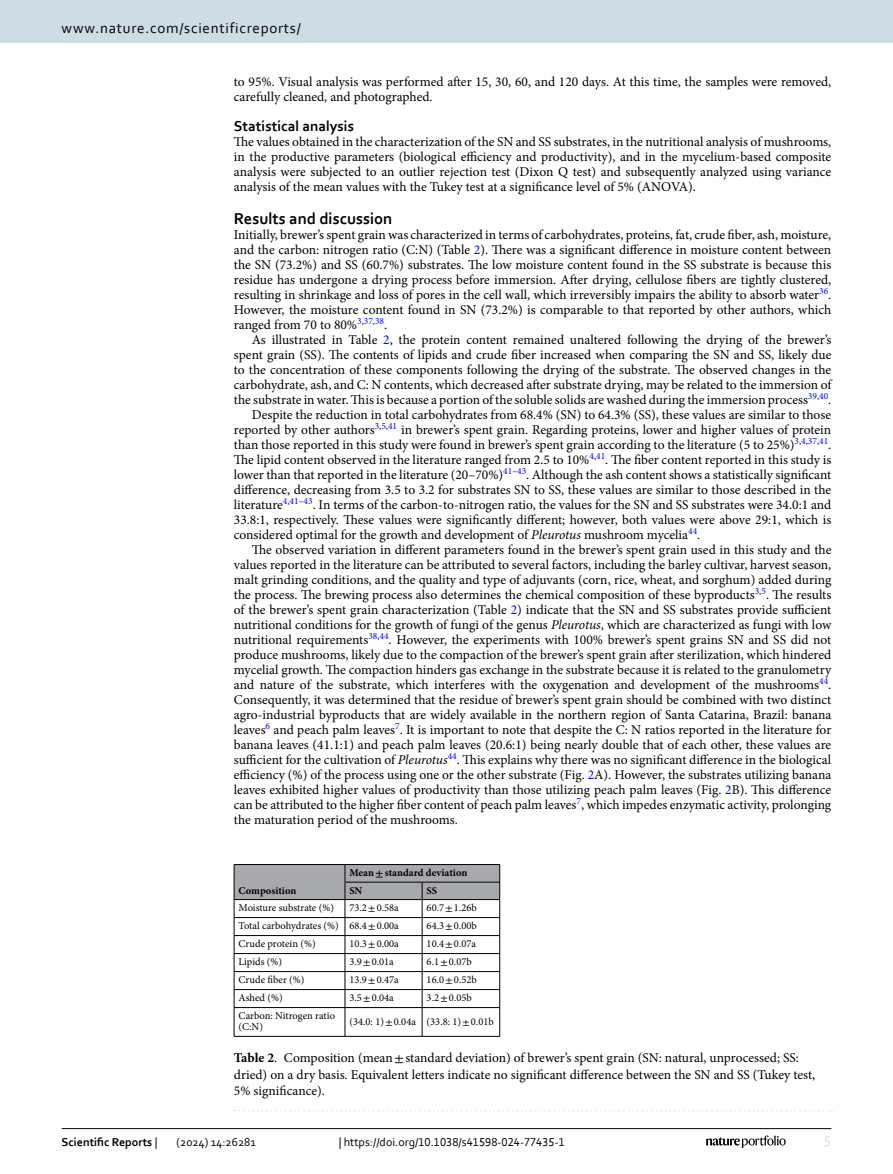
<style>
.page{position:relative;width:893px;height:1174px;background:#fff}
.page>*{position:absolute;margin:0;border:0;box-sizing:border-box;transform-origin:0 0}
.Head_1{font:700 16.5px "Corbel";color:#000}
.t1{font:15px "Corbel";letter-spacing:.05em;color:#000}
.Head_2{font:700 15px "Corbel";color:#000}
.t2{font:15px "Corbel";color:#d9e4eb}
.Body_Text_Indent{font:13.5px/15px "Minion Pro";letter-spacing:-.005em;color:#000;text-align:justify}
.Body_Text{font:13.5px/15px "Minion Pro";letter-spacing:-.005em;color:#000;text-align:justify}
.Table_Caption{font:13.5px/16.5px "Minion Pro";color:#000}
.t3{font:12px "Corbel";color:#000}
.t4{font:700 12px "Corbel";color:#000}
.Table_Body{font:10.5px/11.2px "Minion Pro";color:#000}
.Table_Head{font:700 10.5px "Minion Pro";letter-spacing:-.005em;color:#000}
.s1{color:#00f}
.s2{font-style:italic}
.s3{font-family:"STIX"}
.s4{font-weight:700}
.s5{font-weight:400}
</style>
<div class="page">
<hr style="left:345px;top:1036px;width:77px;height:1px;background:#000">
<svg style="left:234px;top:864px;width:266px;height:172px"></svg>
<hr style="left:422px;top:1036px;width:78px;height:1px;background:#000">
<hr style="left:234px;top:1036px;width:111px;height:1px;background:#000">
<svg style="left:235px;top:1110px;width:597px;height:1px"></svg>
<hr style="left:62px;top:1128px;width:769px;height:1px;background:#000">
<svg style="left:706px;top:1135px;width:80px;height:12px"></svg>
<div style="left:0;top:0;width:893px;height:43px;background:#cedde4"></div>
<p class="t1" style="left:62px;top:18px;width:241px">www.nature.com/scientificreports/</p>
<p class="Body_Text_Indent" style="left:234px;top:74px;width:599px">to 95%. Visual analysis was performed after 15, 30, 60, and 120 days. At this time, the samples were removed, carefully cleaned, and photographed.</p>
<p class="Head_2" style="left:234px;top:116px;width:122px">Statistical analysis</p>
<p class="Body_Text" style="left:234px;top:134px;width:599px">The values obtained in the characterization of the SN and SS substrates, in the nutritional analysis of mushrooms, in the productive parameters (biological efficiency and productivity), and in the mycelium-based composite analysis were subjected to an outlier rejection test (Dixon Q test) and subsequently analyzed using variance analysis of the mean values with the Tukey test at a significance level of 5% (ANOVA).</p>
<p class="Head_1" style="left:234px;top:208px;width:160px">Results and discussion</p>
<p class="Body_Text" style="left:234px;top:227px;width:599px">Initially, brewer’s spent grain was characterized in terms of carbohydrates, proteins, fat, crude fiber, ash, moisture, and the carbon: nitrogen ratio (C:N) (Table <span class="s1">2</span>). There was a significant difference in moisture content between the SN (73.2%) and SS (60.7%) substrates. The low moisture content found in the SS substrate is because this residue has undergone a drying process before immersion. After drying, cellulose fibers are tightly clustered, resulting in shrinkage and loss of pores in the cell wall, which irreversibly impairs the ability to absorb water<sup>36</sup>.<br>However, the moisture content found in SN (73.2%) is comparable to that reported by other authors, which ranged from 70 to 80%<sup>3</sup><sup>,</sup><sup>37</sup><sup>,</sup><sup>38</sup>.</p>
<p class="Body_Text_Indent" style="left:234px;top:332px;width:599px;text-indent:18px">As illustrated in Table <span class="s1">2</span>, the protein content remained unaltered following the drying of the brewer’s spent grain (SS). The contents of lipids and crude fiber increased when comparing the SN and SS, likely due to the concentration of these components following the drying of the substrate. The observed changes in the carbohydrate, ash, and C: N contents, which decreased after substrate drying, may be related to the immersion of the substrate in water. This is because a portion of the soluble solids are washed during the immersion process<sup>39</sup><sup>,</sup><sup>40</sup>.</p>
<p class="Body_Text_Indent" style="left:234px;top:407px;width:599px;text-indent:18px">Despite the reduction in total carbohydrates from 68.4% (SN) to 64.3% (SS), these values are similar to those reported by other authors<sup>3</sup><sup>,</sup><sup>5</sup><sup>,</sup><sup>41</sup> in brewer’s spent grain. Regarding proteins, lower and higher values of protein than those reported in this study were found in brewer’s spent grain according to the literature (5 to 25%)<sup>3</sup><sup>,</sup><sup>4</sup><sup>,</sup><sup>37</sup><sup>,</sup><sup>41</sup>.<br>The lipid content observed in the literature ranged from 2.5 to 10%<sup>4</sup><sup>,</sup><sup>41</sup>. The fiber content reported in this study is lower than that reported in the literature (20–70%)<sup>41</sup><sup>–</sup><sup>43</sup>. Although the ash content shows a statistically significant difference, decreasing from 3.5 to 3.2 for substrates SN to SS, these values are similar to those described in the literature<sup>4</sup><sup>,</sup><sup>41</sup><sup>–</sup><sup>43</sup>. In terms of the carbon-to-nitrogen ratio, the values for the SN and SS substrates were 34.0:1 and 33.8:1, respectively. These values were significantly different; however, both values were above 29:1, which is considered optimal for the growth and development of <span class="s2">Pleurotus</span> mushroom mycelia<sup>44</sup>.</p>
<p class="Body_Text_Indent" style="left:234px;top:542px;width:599px;text-indent:18px">The observed variation in different parameters found in the brewer’s spent grain used in this study and the values reported in the literature can be attributed to several factors, including the barley cultivar, harvest season, malt grinding conditions, and the quality and type of adjuvants (corn, rice, wheat, and sorghum) added during the process. The brewing process also determines the chemical composition of these byproducts<sup>3</sup><sup>,</sup><sup>5</sup>. The results of the brewer’s spent grain characterization (Table <span class="s1">2</span>) indicate that the SN and SS substrates provide sufficient nutritional conditions for the growth of fungi of the genus <span class="s2">Pleurotus</span>, which are characterized as fungi with low nutritional requirements<sup>38</sup><sup>,</sup><sup>44</sup>. However, the experiments with 100% brewer’s spent grains SN and SS did not produce mushrooms, likely due to the compaction of the brewer’s spent grain after sterilization, which hindered mycelial growth. The compaction hinders gas exchange in the substrate because it is related to the granulometry and nature of the substrate, which interferes with the oxygenation and development of the mushrooms<sup>44</sup>.<br>Consequently, it was determined that the residue of brewer’s spent grain should be combined with two distinct agro-industrial byproducts that are widely available in the northern region of Santa Catarina, Brazil: banana leaves<sup>6</sup> and peach palm leaves<sup>7</sup>. It is important to note that despite the C: N ratios reported in the literature for banana leaves (41.1:1) and peach palm leaves (20.6:1) being nearly double that of each other, these values are sufficient for the cultivation of <span class="s2">Pleurotus</span><sup>44</sup>. This explains why there was no significant difference in the biological efficiency (%) of the process using one or the other substrate (Fig. <span class="s1">2</span>A). However, the substrates utilizing banana leaves exhibited higher values of productivity than those utilizing peach palm leaves (Fig. <span class="s1">2</span>B). This difference can be attributed to the higher fiber content of peach palm leaves<sup>7</sup>, which impedes enzymatic activity, prolonging the maturation period of the mushrooms.</p>
<p class="Table_Head" style="left:239px;top:882px;width:59px">Composition</p>
<p class="Table_Head" style="left:349px;top:865px;width:119px">Mean<span class="s3">±</span>standard deviation</p>
<p class="Table_Head" style="left:349px;top:882px;width:14px">SN</p>
<p class="Table_Head" style="left:427px;top:882px;width:12px">SS</p>
<p class="Table_Body" style="left:239px;top:902px;width:97px">Moisture substrate (%)</p>
<p class="Table_Body" style="left:349px;top:902px;width:51px">73.2<span class="s3">±</span>0.58a</p>
<p class="Table_Body" style="left:427px;top:902px;width:52px">60.7<span class="s3">±</span>1.26b</p>
<p class="Table_Body" style="left:239px;top:920px;width:102px">Total carbohydrates (%)</p>
<p class="Table_Body" style="left:349px;top:920px;width:51px">68.4<span class="s3">±</span>0.00a</p>
<p class="Table_Body" style="left:427px;top:920px;width:52px">64.3<span class="s3">±</span>0.00b</p>
<p class="Table_Body" style="left:239px;top:938px;width:79px">Crude protein (%)</p>
<p class="Table_Body" style="left:349px;top:938px;width:51px">10.3<span class="s3">±</span>0.00a</p>
<p class="Table_Body" style="left:427px;top:938px;width:51px">10.4<span class="s3">±</span>0.07a</p>
<p class="Table_Body" style="left:239px;top:956px;width:45px">Lipids (%)</p>
<p class="Table_Body" style="left:349px;top:956px;width:46px">3.9<span class="s3">±</span>0.01a</p>
<p class="Table_Body" style="left:427px;top:956px;width:47px">6.1<span class="s3">±</span>0.07b</p>
<p class="Table_Body" style="left:239px;top:974px;width:67px">Crude fiber (%)</p>
<p class="Table_Body" style="left:349px;top:974px;width:51px">13.9<span class="s3">±</span>0.47a</p>
<p class="Table_Body" style="left:427px;top:974px;width:52px">16.0<span class="s3">±</span>0.52b</p>
<p class="Table_Body" style="left:239px;top:992px;width:46px">Ashed (%)</p>
<p class="Table_Body" style="left:349px;top:992px;width:46px">3.5<span class="s3">±</span>0.04a</p>
<p class="Table_Body" style="left:427px;top:992px;width:47px">3.2<span class="s3">±</span>0.05b</p>
<p class="Table_Body" style="left:239px;top:1010px;width:98px">Carbon: Nitrogen ratio (C:N)</p>
<p class="Table_Body" style="left:349px;top:1015px;width:68px">(34.0: 1)<span class="s3">±</span>0.04a</p>
<p class="Table_Body" style="left:427px;top:1015px;width:69px">(33.8: 1)<span class="s3">±</span>0.01b</p>
<p class="Table_Caption" style="left:234px;top:1050px;width:583px"><span class="s4">Table 2</span>. Composition (mean<span class="s3">±</span>standard deviation) of brewer’s spent grain (SN: natural, unprocessed; SS: dried) on a dry basis. Equivalent letters indicate no significant difference between the SN and SS (Tukey test,<br>5% significance).</p>
<p class="t4" style="left:62px;top:1134px;width:97px">Scientific Reports <span class="s5">|</span></p>
<p class="t3" style="left:177px;top:1134px;width:81px">(2024) 14:26281</p>
<p class="t3" style="left:339px;top:1134px;width:228px">| https://doi.org/10.1038/s41598-024-77435-1</p>
<p class="t2" style="left:824px;top:1132px;width:9px">5</p>
</div>
